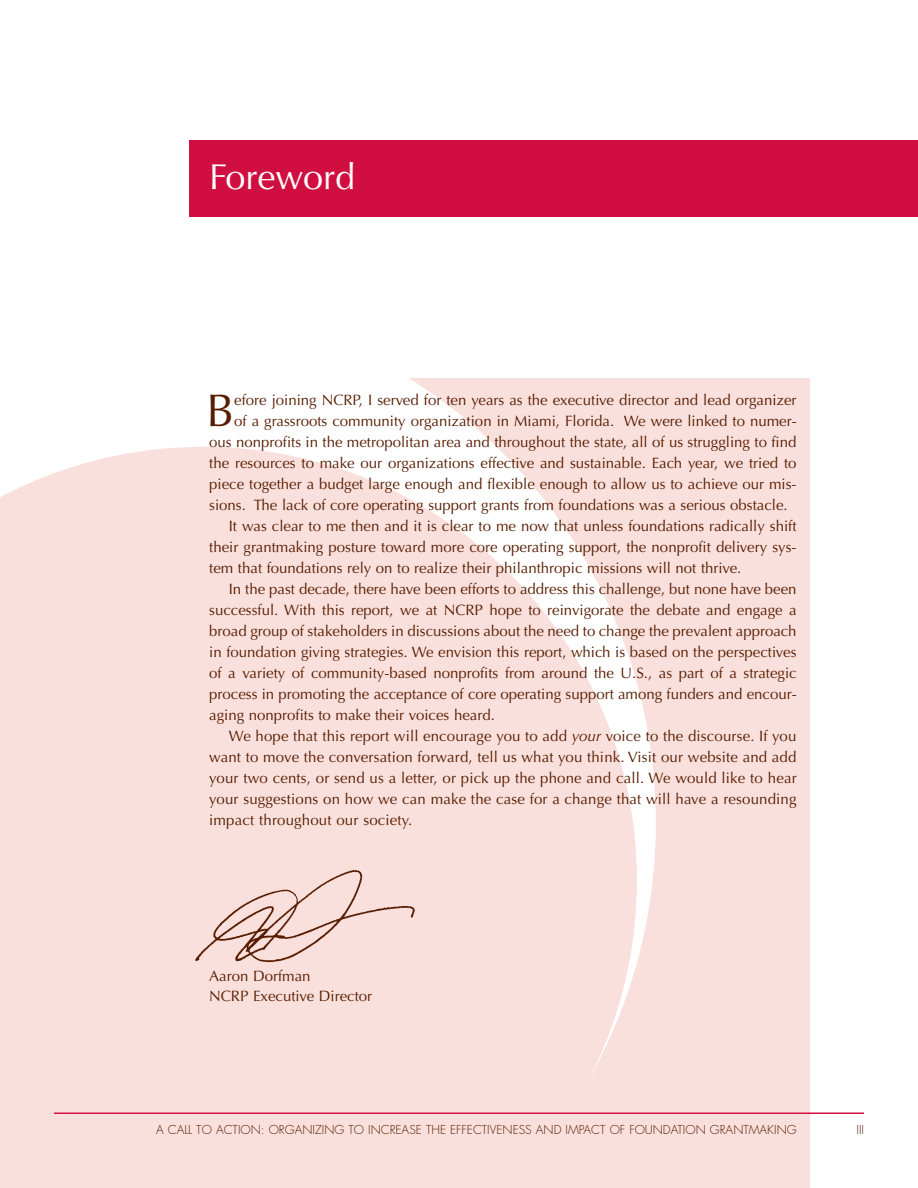
<style>
.page{position:relative;width:918px;height:1188px;background:#fff}
.page>*{position:absolute;margin:0;border:0;box-sizing:border-box;transform-origin:0 0}
.t1{font:45.75px "Optima";color:#581c00}
.t2{font:36px "Optima";color:#fff}
.t3{font:15px/19.5px "Optima";color:#581c00}
.t4{font:300 12px "Futura";color:#581c00}
.s1{font-style:italic}
</style>
<div class="page">
<div style="left:0;top:378px;width:810px;height:810px;background:#f9e0dc"></div>
<svg style="left:0;top:378px;width:656px;height:735px;fill:#fff"></svg>
<svg style="left:0;top:447px;width:637px;height:666px"></svg>
<hr style="left:54px;top:1113px;width:810px;height:1px;background:#d10e40">
<div style="left:189px;top:140px;width:729px;height:77px;background:#d10e40"></div>
<img style="left:186px;top:866px;width:232px;height:104px">
<h2 class="t2" style="left:209px;top:162px;width:147px">Foreword</h2>
<h1 class="t1" style="left:206px;top:392px;width:29px">B</h1>
<p class="t3" style="left:234px;top:392px;width:564px">efore joining NCRP, I served for ten years as the executive director and lead organizer</p>
<p class="t3" style="left:234px;top:413px;width:564px">of a grassroots community organization in Miami, Florida. We were linked to numer-</p>
<p class="t3" style="left:209px;top:434px;width:589px">ous nonprofits in the metropolitan area and throughout the state, all of us struggling to find</p>
<p class="t3" style="left:209px;top:455px;width:589px">the resources to make our organizations effective and sustainable. Each year, we tried to</p>
<p class="t3" style="left:209px;top:476px;width:589px">piece together a budget large enough and flexible enough to allow us to achieve our mis-</p>
<p class="t3" style="left:209px;top:497px;width:580px">sions. The lack of core operating support grants from foundations was a serious obstacle.</p>
<p class="t3" style="left:229px;top:518px;width:569px">It was clear to me then and it is clear to me now that unless foundations radically shift</p>
<p class="t3" style="left:209px;top:539px;width:589px">their grantmaking posture toward more core operating support, the nonprofit delivery sys-</p>
<p class="t3" style="left:209px;top:560px;width:534px">tem that foundations rely on to realize their philanthropic missions will not thrive.</p>
<p class="t3" style="left:229px;top:581px;width:569px">In the past decade, there have been efforts to address this challenge, but none have been</p>
<p class="t3" style="left:209px;top:602px;width:589px">successful. With this report, we at NCRP hope to reinvigorate the debate and engage a</p>
<p class="t3" style="left:209px;top:623px;width:589px">broad group of stakeholders in discussions about the need to change the prevalent approach</p>
<p class="t3" style="left:209px;top:644px;width:589px">in foundation giving strategies. We envision this report, which is based on the perspectives</p>
<p class="t3" style="left:209px;top:665px;width:589px">of a variety of community-based nonprofits from around the U.S., as part of a strategic</p>
<p class="t3" style="left:209px;top:686px;width:589px">process in promoting the acceptance of core operating support among funders and encour-</p>
<p class="t3" style="left:209px;top:707px;width:287px">aging nonprofits to make their voices heard.</p>
<p class="t3" style="left:229px;top:728px;width:569px">We hope that this report will encourage you to add <span class="s1">your</span> voice to the discourse. If you</p>
<p class="t3" style="left:209px;top:749px;width:589px">want to move the conversation forward, tell us what you think. Visit our website and add</p>
<p class="t3" style="left:209px;top:770px;width:589px">your two cents, or send us a letter, or pick up the phone and call. We would like to hear</p>
<p class="t3" style="left:209px;top:791px;width:589px">your suggestions on how we can make the case for a change that will have a resounding</p>
<p class="t3" style="left:209px;top:812px;width:205px">impact throughout our society.</p>
<p class="t3" style="left:209px;top:968px;width:164px">Aaron Dorfman<br>NCRP Executive Director</p>
<p class="t4" style="left:156px;top:1124px;width:642px">A CALL TO ACTION: ORGANIZING TO INCREASE THE EFFECTIVENESS AND IMPACT OF FOUNDATION GRANTMAKING</p>
<p class="t4" style="left:857px;top:1124px;width:9px">III</p>
</div>
